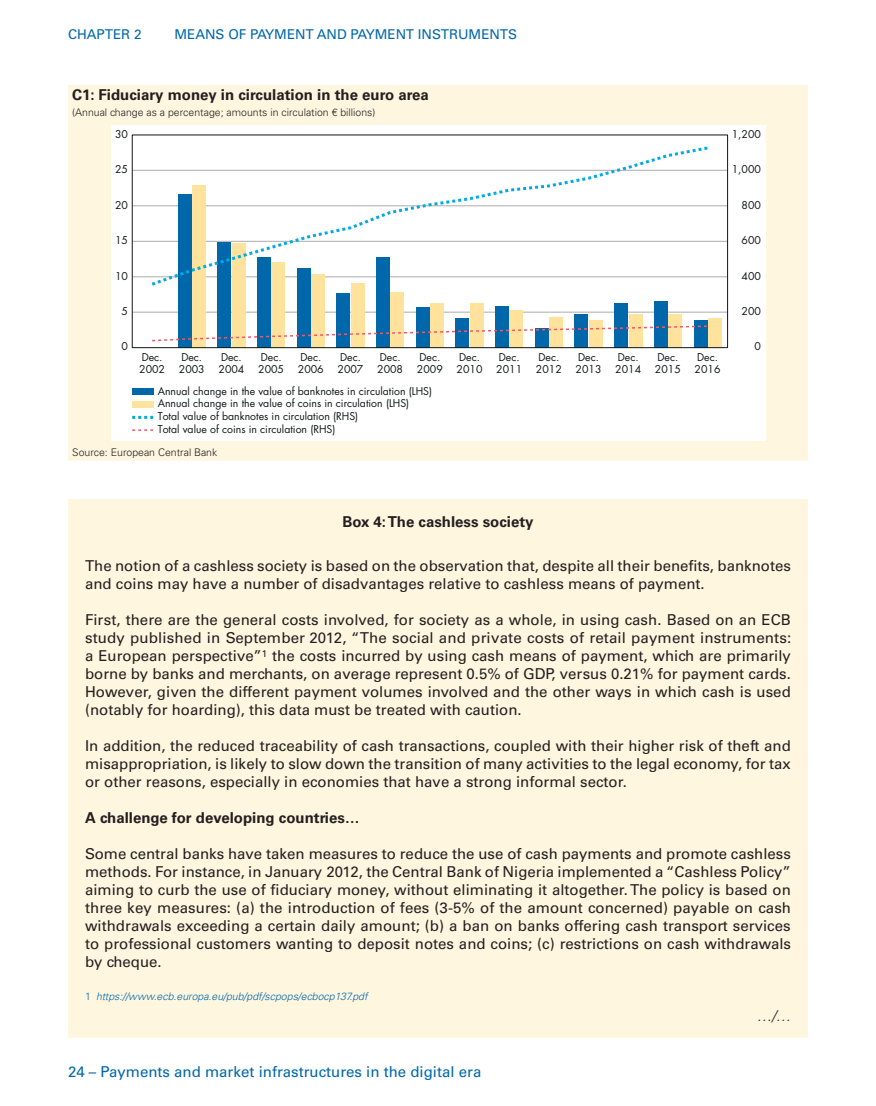
<style>
.page{position:relative;width:876px;height:1106px;background:#fff}
.page>*{position:absolute;margin:0;border:0;box-sizing:border-box;transform-origin:0 0}
.t1{font:15px/18px "Univers LT Std";color:#231f20;text-align:justify}
.t2{font:700 15px "Univers LT Std";color:#231f20}
.t3{font:15px "Univers LT Std";color:#0067aa}
.t4{font:italic 300 15px "Univers LT Std";color:#231f20}
.t5{font:13.5px "Univers LT Std";color:#0067aa}
.t6{font:10.5px/12.6px "Futura Std";color:#121617}
.t7{font:300 10.5px "Univers LT Std";color:#231f20}
.t8{font:italic 300 10.5px "Univers LT Std";color:#0067aa}
.s1{font-style:normal}
</style>
<div class="page">
<div style="left:68px;top:85px;width:740px;height:375px;background:#fef6df"></div>
<div style="left:111px;top:125px;width:654px;height:315px;background:#fff"></div>
<hr style="left:132px;top:170px;width:596px;height:1px;background:#adabac">
<hr style="left:132px;top:205px;width:596px;height:1px;background:#adabac">
<hr style="left:132px;top:241px;width:596px;height:1px;background:#adabac">
<hr style="left:132px;top:276px;width:596px;height:1px;background:#adabac">
<hr style="left:132px;top:312px;width:596px;height:1px;background:#adabac">
<div style="left:535px;top:328px;width:14px;height:20px;background:#0067aa"></div>
<div style="left:694px;top:320px;width:13px;height:28px;background:#0067aa"></div>
<div style="left:455px;top:318px;width:14px;height:30px;background:#0067aa"></div>
<div style="left:574px;top:314px;width:14px;height:34px;background:#0067aa"></div>
<div style="left:416px;top:307px;width:14px;height:41px;background:#0067aa"></div>
<div style="left:495px;top:306px;width:14px;height:42px;background:#0067aa"></div>
<div style="left:614px;top:303px;width:14px;height:45px;background:#0067aa"></div>
<div style="left:654px;top:301px;width:14px;height:47px;background:#0067aa"></div>
<div style="left:336px;top:293px;width:14px;height:55px;background:#0067aa"></div>
<div style="left:297px;top:268px;width:14px;height:80px;background:#0067aa"></div>
<div style="left:376px;top:257px;width:14px;height:91px;background:#0067aa"></div>
<div style="left:257px;top:257px;width:14px;height:91px;background:#0067aa"></div>
<div style="left:217px;top:242px;width:14px;height:106px;background:#0067aa"></div>
<div style="left:178px;top:194px;width:14px;height:154px;background:#0067aa"></div>
<div style="left:589px;top:320px;width:14px;height:28px;background:#ffe29c"></div>
<div style="left:708px;top:318px;width:14px;height:30px;background:#ffe29c"></div>
<div style="left:549px;top:317px;width:14px;height:31px;background:#ffe29c"></div>
<div style="left:629px;top:314px;width:13px;height:34px;background:#ffe29c"></div>
<div style="left:668px;top:314px;width:14px;height:34px;background:#ffe29c"></div>
<div style="left:509px;top:310px;width:14px;height:38px;background:#ffe29c"></div>
<div style="left:470px;top:303px;width:14px;height:45px;background:#ffe29c"></div>
<div style="left:430px;top:303px;width:14px;height:45px;background:#ffe29c"></div>
<div style="left:390px;top:292px;width:14px;height:56px;background:#ffe29c"></div>
<div style="left:351px;top:283px;width:14px;height:65px;background:#ffe29c"></div>
<div style="left:311px;top:274px;width:14px;height:74px;background:#ffe29c"></div>
<div style="left:271px;top:262px;width:14px;height:86px;background:#ffe29c"></div>
<div style="left:232px;top:243px;width:14px;height:105px;background:#ffe29c"></div>
<div style="left:192px;top:186px;width:14px;height:162px;background:#ffe29c"></div>
<svg style="left:148px;top:146px;width:563px;height:140px"></svg>
<svg style="left:152px;top:325px;width:556px;height:17px"></svg>
<div style="left:132px;top:388px;width:21px;height:7px;background:#0067aa"></div>
<div style="left:132px;top:401px;width:21px;height:7px;background:#ffe29c"></div>
<svg style="left:132px;top:429px;width:21px;height:2px"></svg>
<svg style="left:132px;top:416px;width:21px;height:3px"></svg>
<div style="left:132px;top:135px;width:596px;height:213px;border:1px solid #121617"></div>
<div style="left:68px;top:499px;width:740px;height:538px;background:#fef6df"></div>
<p class="t5" style="left:68px;top:26px;width:75px">CHAPTER 2</p>
<p class="t5" style="left:174px;top:26px;width:344px">Means of payment and payment instruments</p>
<p class="t2" style="left:72px;top:86px;width:358px">C1: Fiduciary money in circulation in the euro area</p>
<p class="t7" style="left:72px;top:106px;width:305px">(Annual change as a percentage; amounts in circulation € billions)</p>
<p class="t6" style="left:115px;top:128px;width:14px">30</p>
<p class="t6" style="left:732px;top:128px;width:31px">1,200</p>
<p class="t6" style="left:115px;top:163px;width:14px">25</p>
<p class="t6" style="left:732px;top:163px;width:31px">1,000</p>
<p class="t6" style="left:115px;top:199px;width:14px">20</p>
<p class="t6" style="left:741px;top:199px;width:21px">800</p>
<p class="t6" style="left:115px;top:234px;width:14px">15</p>
<p class="t6" style="left:741px;top:234px;width:21px">600</p>
<p class="t6" style="left:115px;top:269px;width:14px">10</p>
<p class="t6" style="left:741px;top:269px;width:21px">400</p>
<p class="t6" style="left:122px;top:305px;width:8px">5</p>
<p class="t6" style="left:741px;top:305px;width:21px">200</p>
<p class="t6" style="left:122px;top:340px;width:8px">0</p>
<p class="t6" style="left:754px;top:340px;width:8px">0</p>
<p class="t6" style="left:139px;top:350px;width:27px">Dec.<br>2002</p>
<p class="t6" style="left:179px;top:350px;width:27px">Dec.<br>2003</p>
<p class="t6" style="left:219px;top:350px;width:27px">Dec.<br>2004</p>
<p class="t6" style="left:258px;top:350px;width:27px">Dec.<br>2005</p>
<p class="t6" style="left:298px;top:350px;width:27px">Dec.<br>2006</p>
<p class="t6" style="left:338px;top:350px;width:27px">Dec.<br>2007</p>
<p class="t6" style="left:377px;top:350px;width:27px">Dec.<br>2008</p>
<p class="t6" style="left:417px;top:350px;width:27px">Dec.<br>2009</p>
<p class="t6" style="left:457px;top:350px;width:27px">Dec.<br>2010</p>
<p class="t6" style="left:496px;top:350px;width:27px">Dec.<br>2011</p>
<p class="t6" style="left:536px;top:350px;width:27px">Dec.<br>2012</p>
<p class="t6" style="left:576px;top:350px;width:27px">Dec.<br>2013</p>
<p class="t6" style="left:615px;top:350px;width:27px">Dec.<br>2014</p>
<p class="t6" style="left:655px;top:350px;width:27px">Dec.<br>2015</p>
<p class="t6" style="left:695px;top:350px;width:27px">Dec.<br>2016</p>
<p class="t6" style="left:158px;top:384px;width:276px">Annual change in the value of banknotes in circulation (LHS)<br>Annual change in the value of coins in circulation (LHS)</p>
<p class="t6" style="left:158px;top:423px;width:179px">Total value of coins in circulation (RHS)</p>
<p class="t6" style="left:158px;top:410px;width:202px">Total value of banknotes in circulation (RHS)</p>
<p class="t7" style="left:72px;top:446px;width:147px">Source: European Central Bank</p>
<p class="t2" style="left:342px;top:513px;width:193px">Box 4: The cashless society</p>
<p class="t1" style="left:85px;top:557px;width:707px">The notion of a cashless society is based on the observation that, despite all their benefits, banknotes and coins may have a number of disadvantages relative to cashless means of payment.</p>
<p class="t1" style="left:85px;top:611px;width:708px">First, there are the general costs involved, for society as a whole, in using cash. Based on an ECB study published in September 2012, “The social and private costs of retail payment instruments: a European perspective”<sup>1</sup> the costs incurred by using cash means of payment, which are primarily borne by banks and merchants, on average represent 0.5% of GDP, versus 0.21% for payment cards.<br>However, given the different payment volumes involved and the other ways in which cash is used (notably for hoarding), this data must be treated with caution.</p>
<p class="t1" style="left:85px;top:737px;width:707px">I n addition, the reduced traceability of cash transactions, coupled with their higher risk of theft and misappropriation, is likely to slow down the transition of many activities to the legal economy, for tax or other reasons, especially in economies that have a strong informal sector.</p>
<p class="t2" style="left:85px;top:809px;width:276px">A challenge for developing countries…</p>
<p class="t1" style="left:85px;top:845px;width:708px">Some central banks have taken measures to reduce the use of cash payments and promote cashless methods. For instance, in January 2012, the Central Bank of N igeria implemented a “Cashless Policy” aiming to curb the use of fiduciary money, without eliminating it altogether. The policy is based on three key measures: (a) the introduction of fees (3-5% of the amount concerned) payable on cash withdrawals exceeding a certain daily amount; (b) a ban on banks offering cash transport services to professional customers wanting to deposit notes and coins; (c) restrictions on cash withdrawals by cheque.</p>
<p class="t8" style="left:85px;top:990px;width:284px"><span class="s1">1</span> https://www.ecb.europa.eu/pub/pdf/scpops/ecbocp137.pdf</p>
<p class="t3" style="left:68px;top:1063px;width:415px">24 – Payments and market infrastructures in the digital era</p>
<p class="t4" style="left:757px;top:1007px;width:36px">…/…</p>
</div>
